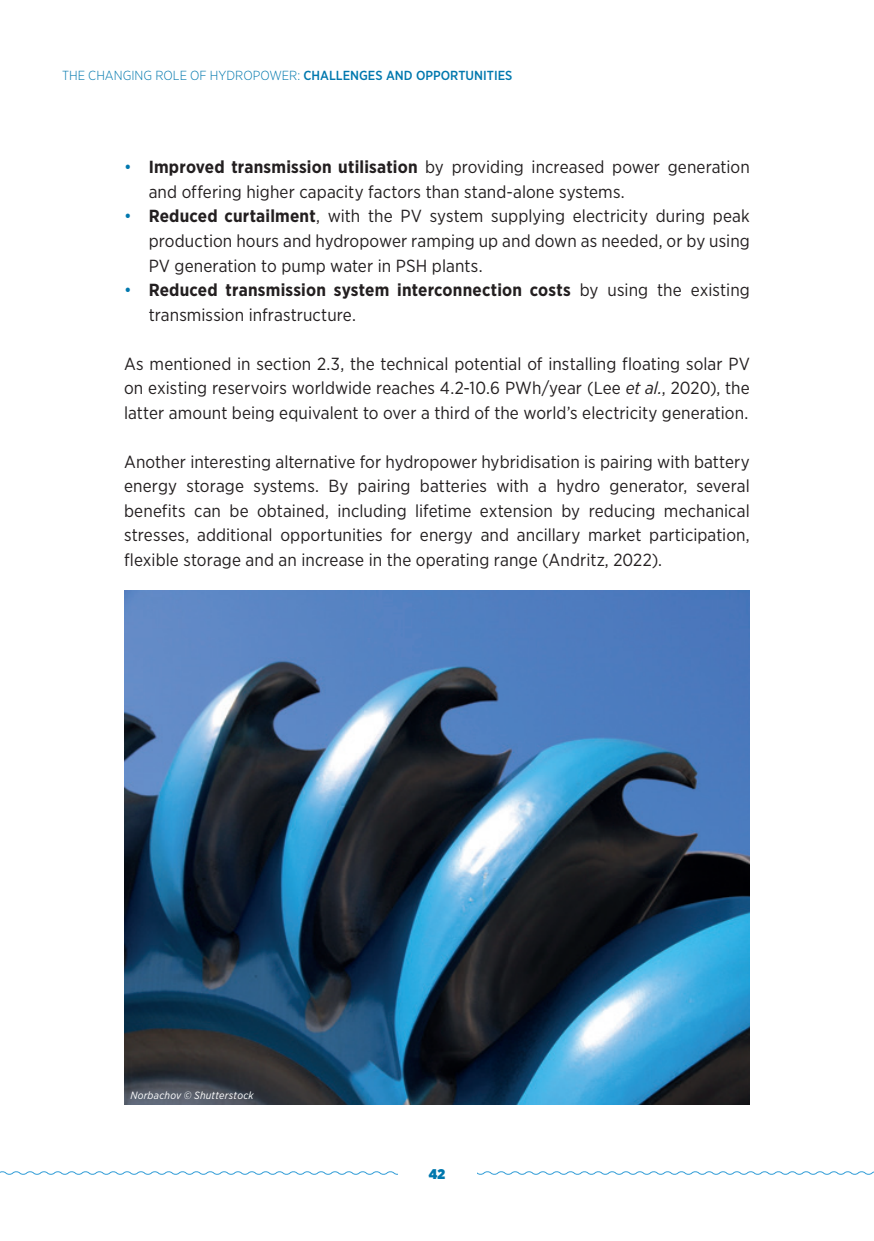
<style>
.page{position:relative;width:874px;height:1241px;background:#fff}
.page>*{position:absolute;margin:0;border:0;box-sizing:border-box;transform-origin:0 0}
.Text_Body{font:17.5px/24.5px "Gotham Narrow";letter-spacing:.005em;color:#231f20;text-align:justify}
.t1{font:700 17.5px/24.5px "Gotham Narrow";letter-spacing:.01em;color:#231f20}
.t2{font:900 14px "Gotham Narrow";color:#0078ae}
.t3{font:300 13.12px "Gotham Narrow";color:#0078ae}
.Photo_Credits{font:italic 10.5px "Gotham Narrow";letter-spacing:.025em;color:#fff}
.s1{font-weight:500}
.s2{color:#0078ae}
.s3{font-weight:700}
.s4{font-weight:400;color:#0078ae}
.s5{font-weight:400}
.s6{font-style:italic}
</style>
<div class="page">
<svg style="left:0;top:1171px;width:873px;height:4px"></svg>
<div style="left:397px;top:1167px;width:79px;height:11px;background:#fff"></div>
<img style="left:124px;top:590px;width:625px;height:514px">
<p class="t3" style="left:62px;top:67px;width:451px">THE CHANGING ROLE OF HYDROPOWER: <span class="s1">CHALLENGES AND OPPORTUNITIES</span></p>
<p class="Text_Body" style="left:149px;top:155px;width:602px;text-indent:-24px"><span class="s2">•</span> <span class="s3">Improved transmission utilisation</span> by providing increased power generation and offering higher capacity factors than stand-alone systems.</p>
<p class="Text_Body" style="left:149px;top:204px;width:602px;text-indent:-24px"><span class="s2">•</span> <span class="s3">Reduced curtailment</span>, with the PV system supplying electricity during peak production hours and hydropower ramping up and down as needed, or by using PV generation to pump water in PSH plants.</p>
<p class="t1" style="left:149px;top:277px;width:602px;text-indent:-25px"><span class="s4">•</span> Reduced transmission system interconnection costs <span class="s5">by using the existing transmission infrastructure.</span></p>
<p class="Text_Body" style="left:124px;top:351px;width:627px">As mentioned in section 2.3, the technical potential of installing floating solar PV on existing reservoirs worldwide reaches 4.2-10.6 PWh/year (Lee <span class="s6">et al.</span>, 2020), the latter amount being equivalent to over a third of the world’s electricity generation.</p>
<p class="Text_Body" style="left:124px;top:449px;width:627px">Another interesting alternative for hydropower hybridisation is pairing with battery energy storage systems. By pairing batteries with a hydro generator, several benefits can be obtained, including lifetime extension by reducing mechanical stresses, additional opportunities for energy and ancillary market participation, flexible storage and an increase in the operating range (Andritz, 2022).</p>
<p class="Photo_Credits" style="left:130px;top:1088px;width:125px">Norbachov © Shutterstock</p>
<p class="t2" style="left:428px;top:1163px;width:18px">42</p>
</div>
